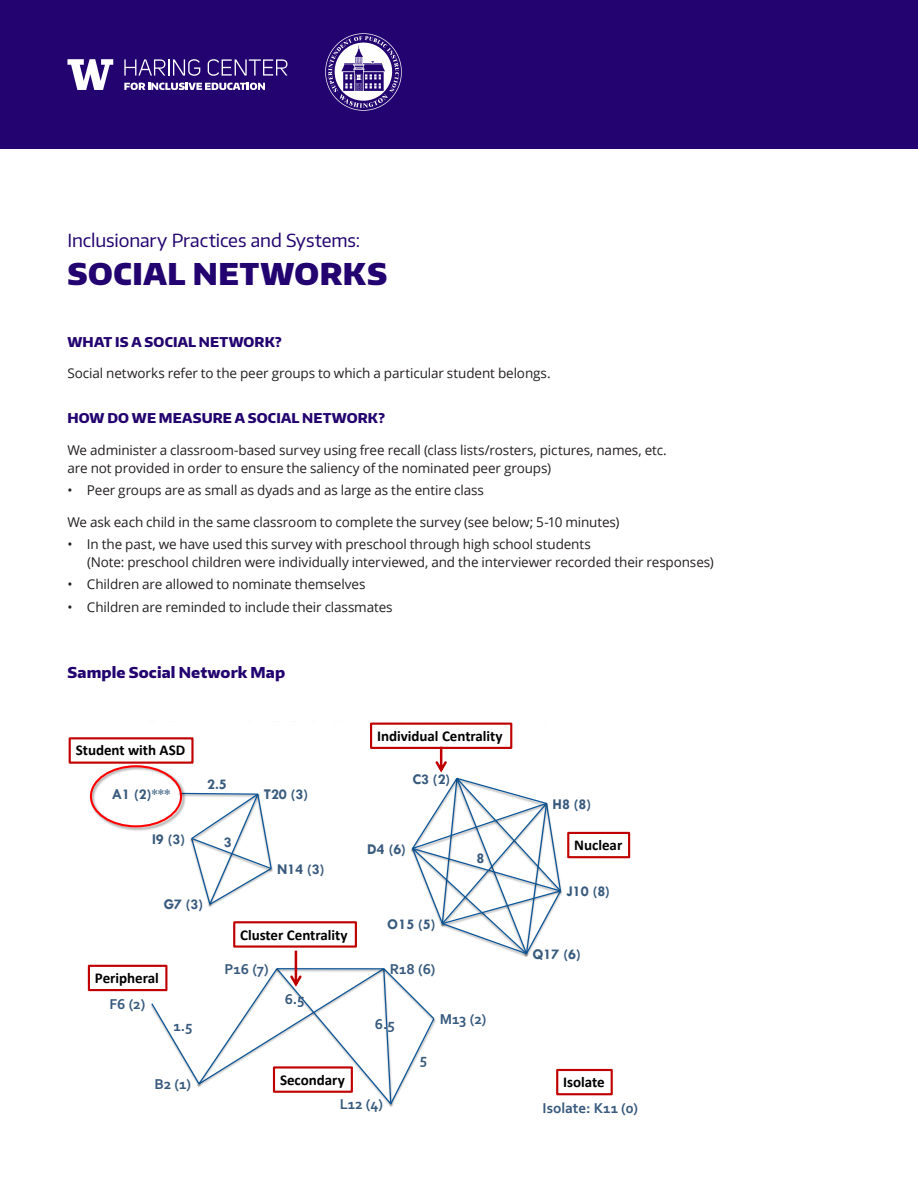
<style>
.page{position:relative;width:918px;height:1188px;background:#fff}
.page>*{position:absolute;margin:0;border:0;box-sizing:border-box;transform-origin:0 0}
.head{font:900 30px "Encode Sans Normal";letter-spacing:.02em;color:#22036f}
.head-2{font:18px "Encode Sans Normal";letter-spacing:-.005em;color:#22036f}
.t1{font:700 15px "Calibri";color:#000}
.t2{font:700 15px "Tw Cen";letter-spacing:-.005em;color:#385a7d}
.t3{font:700 15px "Corbel";color:#385a7d}
.t4{font:800 15px "Encode Sans Normal";letter-spacing:.01em;color:#22036f}
.bullets{font:13.5px/18px "Open Sans";letter-spacing:-.01em;color:#231f20}
.subhead{font:800 13.5px "Encode Sans Normal";letter-spacing:.01em;color:#22036f}
</style>
<div class="page">
<div style="left:0;top:0;width:918px;height:148px;background:#22036f"></div>
<img style="left:325px;top:33px;width:77px;height:78px">
<svg style="left:68px;top:59px;width:45px;height:31px"></svg>
<svg style="left:124px;top:59px;width:76px;height:17px"></svg>
<svg style="left:208px;top:59px;width:79px;height:17px"></svg>
<svg style="left:124px;top:83px;width:141px;height:7px"></svg>
<img style="left:370px;top:722px;width:143px;height:25px">
<img style="left:89px;top:765px;width:61px;height:66px">
<div style="left:90px;top:765px;width:92px;height:62px;border:2px solid #f00;border-radius:50%"></div>
<div style="left:370px;top:723px;width:142px;height:26px;border:2px solid #c00000"></div>
<svg style="left:150px;top:747px;width:412px;height:359px"></svg>
<div style="left:69px;top:737px;width:125px;height:27px;border:2px solid #c00000"></div>
<div style="left:88px;top:965px;width:79px;height:26px;border:2px solid #c00000"></div>
<div style="left:556px;top:1069px;width:57px;height:26px;border:2px solid #c00000"></div>
<div style="left:567px;top:832px;width:63px;height:26px;border:2px solid #c00000"></div>
<div style="left:273px;top:1066px;width:80px;height:27px;border:2px solid #c00000"></div>
<p class="head-2" style="left:68px;top:229px;width:294px">Inclusionary Practices and Systems:</p>
<p class="head" style="left:68px;top:254px;width:321px">SOCIAL NETWORKS</p>
<p class="subhead" style="left:68px;top:333px;width:216px">WHAT IS A SOCIAL NETWORK?</p>
<p class="bullets" style="left:68px;top:364px;width:485px">Social networks refer to the peer groups to which a particular student belongs.</p>
<p class="subhead" style="left:68px;top:409px;width:319px">HOW DO WE MEASURE A SOCIAL NETWORK?</p>
<p class="bullets" style="left:68px;top:441px;width:601px">We administer a classroom-based survey using free recall (class lists/rosters, pictures, names, etc. are not provided in order to ensure the saliency of the nominated peer groups)</p>
<p class="bullets" style="left:68px;top:481px;width:418px">• Peer groups are as small as dyads and as large as the entire class</p>
<p class="bullets" style="left:68px;top:512px;width:554px">We ask each child in the same classroom to complete the survey (see below; 5-10 minutes)</p>
<p class="bullets" style="left:87px;top:535px;width:628px;text-indent:-20px">• In the past, we have used this survey with preschool through high school students<br>(Note: preschool children were individually interviewed, and the interviewer recorded their responses)</p>
<p class="bullets" style="left:68px;top:575px;width:300px">• Children are allowed to nominate themselves</p>
<p class="bullets" style="left:68px;top:597px;width:327px">• Children are reminded to include their classmates</p>
<p class="t4" style="left:68px;top:662px;width:219px">Sample Social Network Map</p>
<p class="t1" style="left:76px;top:740px;width:111px">Student with ASD</p>
<p class="t2" style="left:207px;top:775px;width:21px">2.5</p>
<p class="t2" style="left:112px;top:785px;width:60px">A1 (2)***</p>
<p class="t2" style="left:264px;top:785px;width:46px">T20 (3)</p>
<p class="t2" style="left:152px;top:830px;width:35px">I9 (3)</p>
<p class="t2" style="left:164px;top:896px;width:41px">G7 (3)</p>
<p class="t2" style="left:224px;top:833px;width:9px">3</p>
<p class="t2" style="left:277px;top:860px;width:49px">N14 (3)</p>
<p class="t1" style="left:240px;top:924px;width:109px">Cluster Centrality</p>
<p class="t1" style="left:377px;top:725px;width:127px">Individual Centrality</p>
<p class="t2" style="left:412px;top:770px;width:39px">C3 (2)</p>
<p class="t2" style="left:367px;top:840px;width:40px">D4 (6)</p>
<p class="t2" style="left:387px;top:915px;width:50px">O15 (5)</p>
<p class="t2" style="left:477px;top:849px;width:9px">8</p>
<p class="t1" style="left:95px;top:967px;width:65px">Peripheral</p>
<p class="t3" style="left:109px;top:995px;width:37px">F6 (2)</p>
<p class="t3" style="left:225px;top:960px;width:46px">P16 (7)</p>
<p class="t3" style="left:390px;top:960px;width:47px">R18 (6)</p>
<p class="t3" style="left:285px;top:990px;width:21px">6.5</p>
<p class="t3" style="left:174px;top:1017px;width:21px">1.5</p>
<p class="t3" style="left:375px;top:1015px;width:21px">6.5</p>
<p class="t3" style="left:420px;top:1050px;width:9px">5</p>
<p class="t3" style="left:440px;top:1010px;width:48px">M13 (2)</p>
<p class="t3" style="left:155px;top:1075px;width:38px">B2 (1)</p>
<p class="t1" style="left:280px;top:1069px;width:66px">Secondary</p>
<p class="t3" style="left:340px;top:1095px;width:45px">L12 (4)</p>
<p class="t2" style="left:553px;top:795px;width:40px">H8 (8)</p>
<p class="t1" style="left:574px;top:835px;width:50px">Nuclear</p>
<p class="t2" style="left:567px;top:882px;width:45px">J10 (8)</p>
<p class="t2" style="left:532px;top:945px;width:50px">Q17 (6)</p>
<p class="t1" style="left:563px;top:1072px;width:43px">Isolate</p>
<p class="t3" style="left:543px;top:1099px;width:97px">Isolate: K11 (0)</p>
</div>
